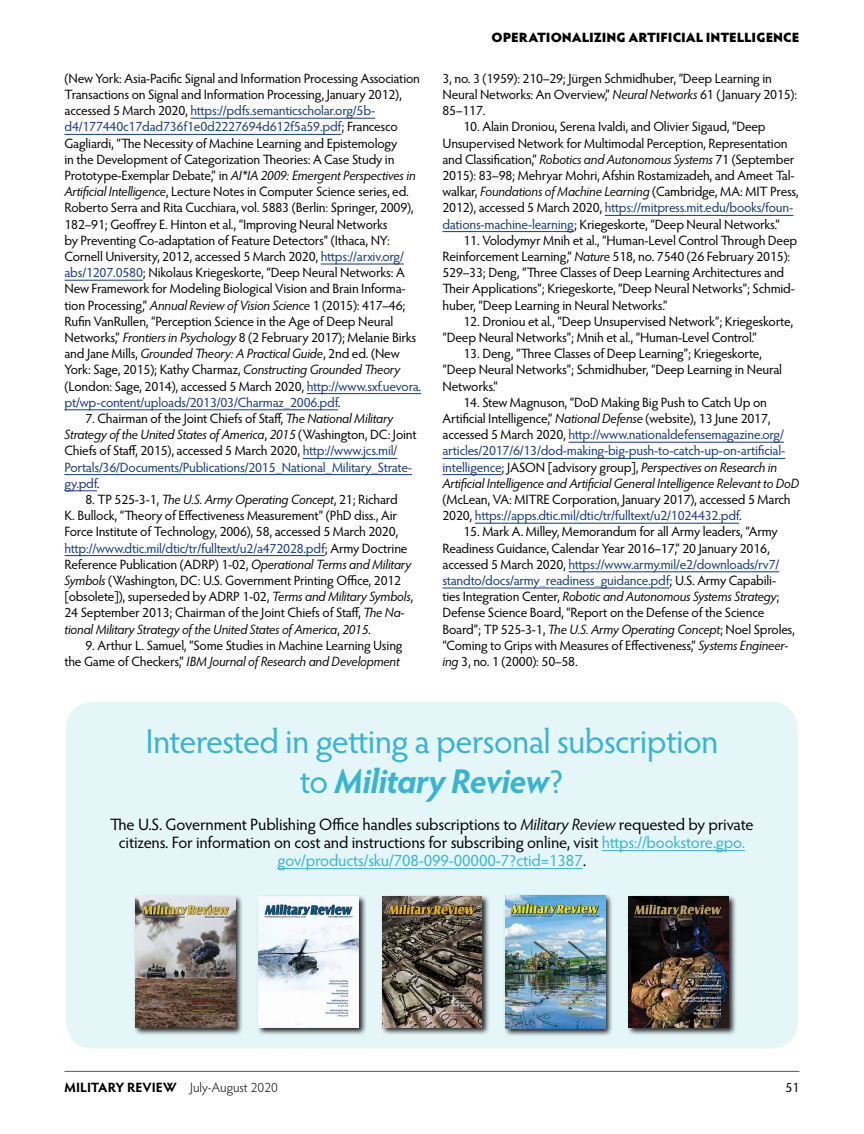
<style>
.page{position:relative;width:864px;height:1134px;background:#fff}
.page>*{position:absolute;margin:0;border:0;box-sizing:border-box;transform-origin:0 0}
.t1{font:34.5px/40.5px "Hypatia Sans Pro";letter-spacing:-.025em;color:#38b4d0;text-align:center}
.t2{font:16.5px/18px "Hypatia Sans Pro";letter-spacing:-.01em;color:#000;text-align:center}
.t3{font:13.5px/16.2px "Hypatia Sans Pro";letter-spacing:-.015em;color:#000}
.t4{font:900 13.5px "Hypatia Sans Pro";letter-spacing:-.005em;color:#000}
.t5{font:300 13.5px "Hypatia Sans Pro";color:#000}
.s1{color:#15397f}
.s2{font-style:italic}
.s3{font-weight:700;font-style:italic}
.s4{color:#38b4d0}
.s5{font-family:"Minion Pro"}
.s6{font-weight:700}
</style>
<div class="page">
<hr style="left:65px;top:1071px;width:734px;height:1px;background:#58595b">
<hr style="left:191px;top:118px;width:184px;height:1px;background:#15397f">
<hr style="left:64px;top:134px;width:277px;height:1px;background:#15397f">
<hr style="left:321px;top:264px;width:83px;height:1px;background:#15397f">
<hr style="left:64px;top:280px;width:79px;height:1px;background:#15397f">
<hr style="left:307px;top:393px;width:114px;height:1px;background:#15397f">
<hr style="left:64px;top:409px;width:274px;height:1px;background:#15397f">
<hr style="left:303px;top:458px;width:94px;height:1px;background:#15397f">
<hr style="left:64px;top:474px;width:348px;height:1px;background:#15397f">
<hr style="left:64px;top:490px;width:33px;height:1px;background:#15397f">
<hr style="left:64px;top:555px;width:261px;height:1px;background:#15397f">
<hr style="left:605px;top:215px;width:188px;height:1px;background:#15397f">
<hr style="left:442px;top:231px;width:132px;height:1px;background:#15397f">
<hr style="left:569px;top:442px;width:215px;height:1px;background:#15397f">
<hr style="left:442px;top:458px;width:343px;height:1px;background:#15397f">
<hr style="left:442px;top:474px;width:60px;height:1px;background:#15397f">
<hr style="left:475px;top:523px;width:264px;height:1px;background:#15397f">
<hr style="left:569px;top:571px;width:210px;height:1px;background:#15397f">
<hr style="left:442px;top:588px;width:228px;height:1px;background:#15397f">
<div style="left:65px;top:701px;width:734px;height:348px;background:#e5f6f9;border-radius:27px"></div>
<div style="left:64px;top:700px;width:736px;height:350px;border:2px solid #fff;border-radius:27px"></div>
<hr style="left:602px;top:850px;width:143px;height:1px;background:#38b4d0">
<hr style="left:278px;top:868px;width:305px;height:1px;background:#38b4d0">
<div style="left:380px;top:895px;width:110px;height:140px;background:#000;opacity:.85"></div>
<img style="left:382px;top:896px;width:100px;height:131px">
<div style="left:627px;top:894px;width:110px;height:142px;background:#000;opacity:.85"></div>
<img style="left:629px;top:896px;width:100px;height:132px">
<div style="left:504px;top:894px;width:109px;height:142px;background:#000;opacity:.85"></div>
<img style="left:506px;top:896px;width:99px;height:132px">
<div style="left:257px;top:894px;width:110px;height:142px;background:#000;opacity:.85"></div>
<img style="left:259px;top:896px;width:99px;height:132px">
<div style="left:133px;top:894px;width:111px;height:142px;background:#000;opacity:.85"></div>
<img style="left:135px;top:896px;width:100px;height:132px">
<p class="t3" style="left:64px;top:70px;width:358px">(New York: Asia-Pacific Signal and Information Processing Association Transactions on Signal and Information Processing, January 2012), accessed 5 March 2020, <span class="s1">https://pdfs.semanticscholar.org/5b&shy;d4/177440c17dad736f1e0d2227694d612f5a59.pdf</span>; Francesco Gagliardi, “The Necessity of Machine Learning and Epistemology<br>in the Development of Categorization Theories: A Case Study in Prototype-Exemplar Debate,” in <span class="s2">AI*IA 2009: Emergent Perspectives in Artificial Intelligence</span>, Lecture Notes in Computer Science series, ed.<br>Roberto Serra and Rita Cucchiara, vol. 5883 (Berlin: Springer, 2009), 182–91; Geoffrey E. Hinton et al., “Improving Neural Networks<br>by Preventing Co-adaptation of Feature Detectors” (Ithaca, NY:<br>Cornell University, 2012, accessed 5 March 2020, <span class="s1">https://arxiv.org/ abs/1207.0580</span>; Nikolaus Kriegeskorte, “Deep Neural Networks: A New Framework for Modeling Biological Vision and Brain Informa&shy;tion Processing,” <span class="s2">Annual Review of Vision Science</span> 1 (2015): 417–46; Rufin VanRullen, “Perception Science in the Age of Deep Neural Networks,” <span class="s2">Frontiers in Psychology</span> 8 (2 February 2017); Melanie Birks and Jane Mills, <span class="s2">Grounded Theory: A Practical Guide</span>, 2nd ed. (New York: Sage, 2015); Kathy Charmaz, <span class="s2">Constructing Grounded Theory </span>(London: Sage, 2014), accessed 5 March 2020, <span class="s1">http://www.sxf.uevora. pt/wp-content/uploads/2013/03/Charmaz_2006.pdf</span>.</p>
<p class="t3" style="left:64px;top:410px;width:354px;text-indent:21px">7. Chairman of the Joint Chiefs of Staff, <span class="s2">The National Military Strategy of the United States of America</span>, <span class="s2">2015</span> (Washington, DC: Joint Chiefs of Staff, 2015), accessed 5 March 2020, <span class="s1">http://www.jcs.mil/ Portals/36/Documents/Publications/2015_National_Military_Strate&shy;gy.pdf</span>.</p>
<p class="t3" style="left:64px;top:491px;width:350px;text-indent:21px">8. TP 525-3-1, <span class="s2">The U.S. Army Operating Concept</span>, 21; Richard<br>K. Bullock, “Theory of Effectiveness Measurement” (PhD diss., Air Force Institute of Technology, 2006), 58, accessed 5 March 2020, <span class="s1">http://www.dtic.mil/dtic/tr/fulltext/u2/a472028.pdf</span>; Army Doctrine Reference Publication (ADRP) 1-02, <span class="s2">Operational Terms and Military Symbols</span> (Washington, DC: U.S. Government Printing Office, 2012 [obsolete]), superseded by ADRP 1-02, <span class="s2">Terms and Military Symbols</span>, 24 September 2013; Chairman of the Joint Chiefs of Staff, <span class="s2">The Na&shy;tional Military Strategy of the United States of America</span>, <span class="s2">2015</span>.</p>
<p class="t3" style="left:64px;top:637px;width:340px;text-align:right">9. Arthur L. Samuel, “Some Studies in Machine Learning Using<br>the Game of Checkers,” <span class="s2">IBM Journal of Research and Development</span></p>
<p class="t4" style="left:491px;top:27px;width:310px">OPERATIONALIZING ARTIFICIAL INTELLIGENCE</p>
<p class="t3" style="left:442px;top:70px;width:356px">3, no. 3 (1959): 210–29; Jürgen Schmidhuber, “Deep Learning in<br>Neural Networks: An Overview,” <span class="s2">Neural Networks</span> 61 ( January 2015):<br>85–117.</p>
<p class="t3" style="left:442px;top:118px;width:358px;text-indent:21px">10. Alain Droniou, Serena Ivaldi, and Olivier Sigaud, “Deep Unsupervised Network for Multimodal Perception, Representation and Classification,” <span class="s2">Robotics and Autonomous Systems</span> 71 (September 2015): 83–98; Mehryar Mohri, Afshin Rostamizadeh, and Ameet Tal&shy;walkar, <span class="s2">Foundations of Machine Learning</span> (Cambridge, MA: MIT Press, 2012), accessed 5 March 2020, <span class="s1">https://mitpress.mit.edu/books/foun&shy;dations-machine-learning</span>; Kriegeskorte, “Deep Neural Networks.”</p>
<p class="t3" style="left:442px;top:232px;width:356px;text-indent:21px">11. Volodymyr Mnih et al., “Human-Level Control Through Deep Reinforcement Learning,” <span class="s2">Nature</span> 518, no. 7540 (26 February 2015):<br>529–33; Deng, “Three Classes of Deep Learning Architectures and Their Applications”; Kriegeskorte, “Deep Neural Networks”; Schmid&shy;huber, “Deep Learning in Neural Networks.”</p>
<p class="t3" style="left:442px;top:313px;width:352px;text-indent:21px">12. Droniou et al., “Deep Unsupervised Network”; Kriegeskorte, “Deep Neural Networks”; Mnih et al., “Human-Level Control.”</p>
<p class="t3" style="left:442px;top:345px;width:341px;text-indent:21px">13. Deng, “Three Classes of Deep Learning”; Kriegeskorte, “Deep Neural Networks”; Schmidhuber, “Deep Learning in Neural<br>Networks.”</p>
<p class="t3" style="left:442px;top:394px;width:358px;text-indent:21px">14. Stew Magnuson, “DoD Making Big Push to Catch Up on Artificial Intelligence,” <span class="s2">National Defense</span> (website), 13 June 2017, accessed 5 March 2020, <span class="s1">http://www.nationaldefensemagazine.org/ articles/2017/6/13/dod-making-big-push-to-catch-up-on-artificial&shy;intelligence</span>; JASON [advisory group], <span class="s2">Perspectives on Research in Artificial Intelligence and Artificial General Intelligence Relevant to DoD</span></p>
<p class="t3" style="left:443px;top:491px;width:350px">(McLean, VA: MITRE Corporation, January 2017), accessed 5 March<br>2020, <span class="s1">https://apps.dtic.mil/dtic/tr/fulltext/u2/1024432.pdf</span>.</p>
<p class="t3" style="left:442px;top:523px;width:354px;text-indent:21px">15. Mark A. Milley, Memorandum for all Army leaders, “Army Readiness Guidance, Calendar Year 2016–17,” 20 January 2016, accessed 5 March 2020, <span class="s1">https://www.army.mil/e2/downloads/rv7/ standto/docs/army_readiness_guidance.pdf</span>; U.S. Army Capabili&shy;ties Integration Center, <span class="s2">Robotic and Autonomous Systems Strategy</span>; Defense Science Board, “Report on the Defense of the Science Board”; TP 525-3-1, <span class="s2">The U.S. Army Operating Concept</span>; Noel Sproles, “Coming to Grips with Measures of Effectiveness,” <span class="s2">Systems Engineer&shy;ing</span> 3, no. 1 (2000): 50–58.</p>
<h1 class="t1" style="left:146px;top:720px;width:574px">Interested in getting a personal subscription to <span class="s3">Military Review</span>?</h1>
<p class="t2" style="left:110px;top:814px;width:645px">The U.S. Government Publishing Office handles subscriptions to <span class="s2">Military Review</span> requested by private citizens. For information on cost and instructions for subscribing online, visit <span class="s4">https://bookstore.gpo. gov/products/sku/708-099-00000-7?ctid=1387</span><span class="s5">.</span></p>
<p class="t5" style="left:64px;top:1079px;width:215px"><span class="s6">MILITARY REVIEW</span> July-August 2020</p>
<p class="t3" style="left:786px;top:1079px;width:15px">51</p>
</div>
